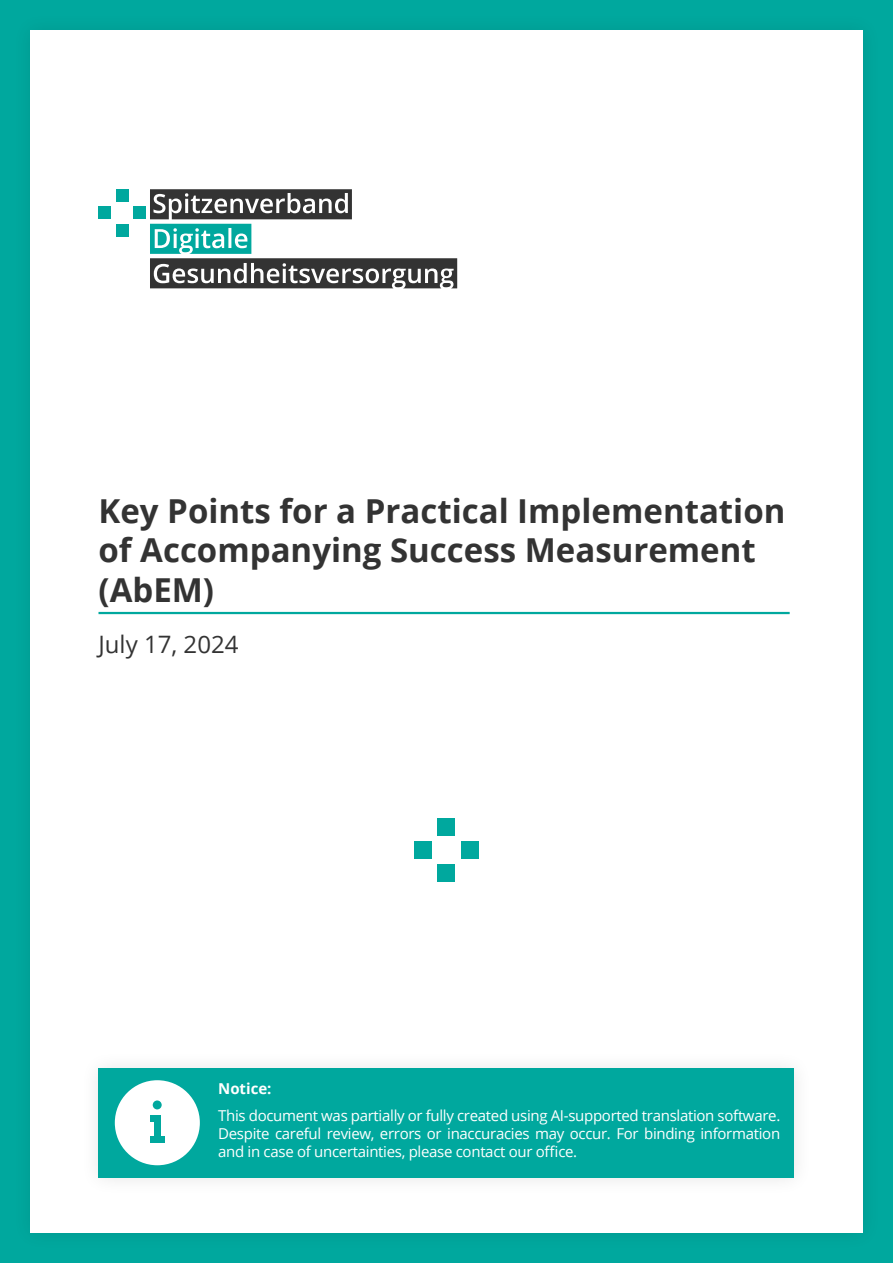
<style>
.page{position:relative;width:893px;height:1263px;background:#00a89e}
.page>*{position:absolute;margin:0;border:0;box-sizing:border-box;transform-origin:0 0}
.t1{font:700 33px/39.6px "Open Sans";color:#333}
.t2{font:24px "Open Sans";color:#333}
.t3{font:15px/18px "Open Sans";letter-spacing:-.02em;color:#fff;text-align:justify}
.t4{font:700 15px "Open Sans";color:#fff}
</style>
<div class="page">
<div style="left:30px;top:30px;width:833px;height:1203px;background:#fff"></div>
<hr style="left:47px;top:412px;width:799px;height:3px;background:#fff">
<div style="left:461px;top:841px;width:17px;height:18px;background:#00a89e"></div>
<div style="left:415px;top:841px;width:17px;height:18px;background:#00a89e"></div>
<div style="left:438px;top:864px;width:17px;height:18px;background:#00a89e"></div>
<div style="left:438px;top:818px;width:17px;height:17px;background:#00a89e"></div>
<hr style="left:98px;top:612px;width:692px;height:2px;background:#00a89e">
<div style="left:133px;top:206px;width:13px;height:13px;background:#00a89e"></div>
<div style="left:98px;top:206px;width:13px;height:13px;background:#00a89e"></div>
<div style="left:116px;top:224px;width:12px;height:13px;background:#00a89e"></div>
<div style="left:116px;top:189px;width:12px;height:13px;background:#00a89e"></div>
<svg style="left:150px;top:189px;width:307px;height:99px;background:#9ba8a7"></svg>
<div style="left:80px;top:1049px;width:733px;height:148px;background:#fcfcfc"></div>
<div style="left:98px;top:1068px;width:696px;height:110px;background:#00a89e"></div>
<div style="left:115px;top:1080px;width:85px;height:85px;background:#fff;border-radius:50%"></div>
<div style="left:154px;top:1115px;width:7px;height:27px;background:#00a89e"></div>
<div style="left:150px;top:1135px;width:14px;height:7px;background:#00a89e"></div>
<div style="left:150px;top:1115px;width:11px;height:7px;background:#00a89e"></div>
<div style="left:153px;top:1100px;width:9px;height:9px;background:#00a89e;border-radius:50%"></div>
<h1 class="t1" style="left:98px;top:490px;width:688px">Key Points for a Practical Implementation of Accompanying Success Measurement (AbEM)</h1>
<h2 class="t2" style="left:98px;top:628px;width:142px">July 17, 2024</h2>
<p class="t4" style="left:218px;top:1078px;width:55px">Notice:</p>
<p class="t3" style="left:218px;top:1106px;width:564px">This document was partially or fully created using AI-supported translation software.<br>Despite careful review, errors or inaccuracies may occur. For binding information and in case of uncertainties, please contact our office.</p>
</div>
